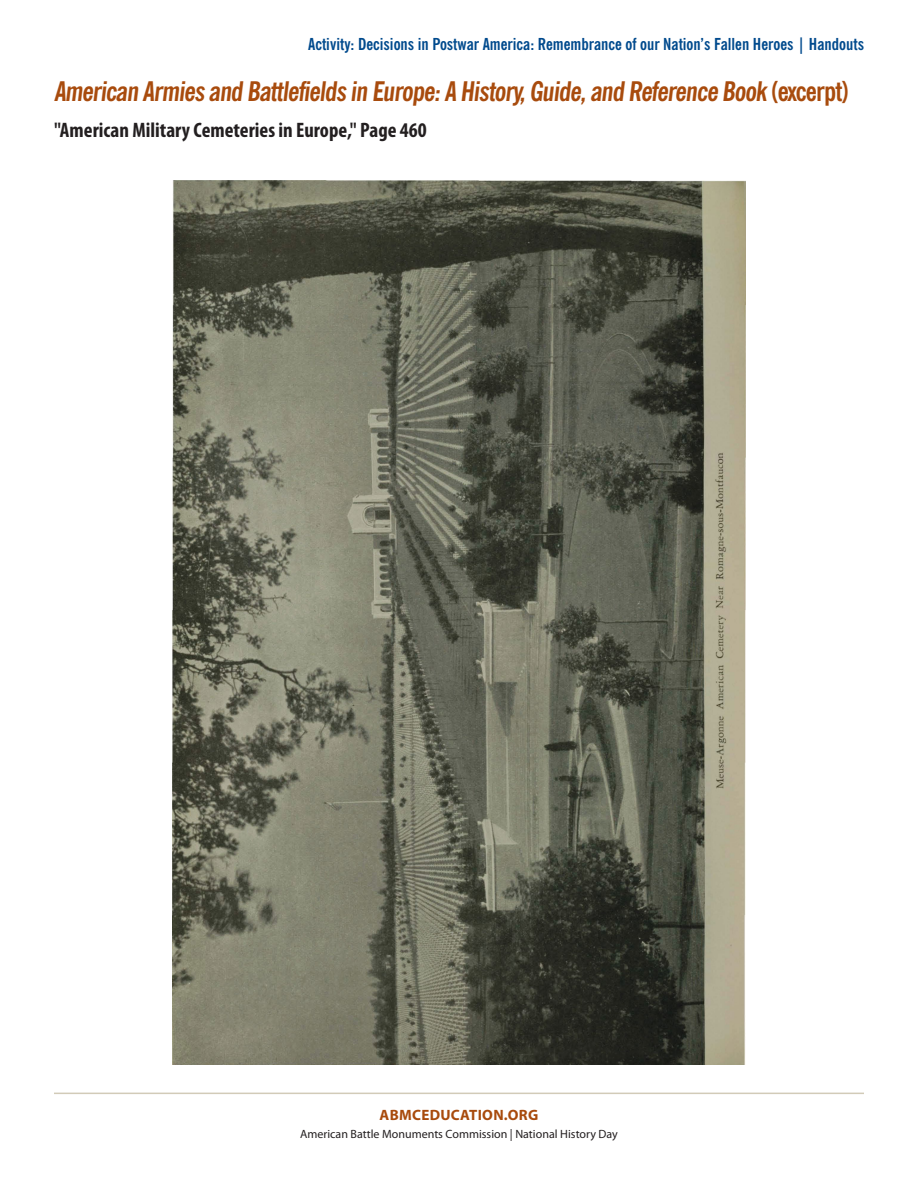
<style>
.page{position:relative;width:918px;height:1188px;background:#fff}
.page>*{position:absolute;margin:0;border:0;box-sizing:border-box;transform-origin:0 0}
.Subhead2{font:700 condensed 27px "News Gothic BT";letter-spacing:-.03em;color:#a84b0d}
.Subhead2-2{font:700 condensed 21px "Myriad Pro";color:#231f20}
.Running_Header{font:700 condensed 16.5px "News Gothic BT";color:#004a8d}
.RunningFooter{font:700 15px "Myriad Pro";letter-spacing:.02em;color:#a84b0d}
.RunningFooter-2{font:12px "Myriad Pro";color:#231f20}
</style>
<div class="page">
<hr style="left:54px;top:1093px;width:810px;height:1px;background:#d2cbb8">
<img style="left:172px;top:180px;width:574px;height:885px">
<p class="Running_Header" style="left:308px;top:34px;width:557px">Activity: Decisions in Postwar America: Remembrance of our Nation’s Fallen Heroes | Handouts</p>
<p class="Subhead2" style="left:54px;top:74px;width:797px">American Armies and Battlefields in Europe:A History,Guide,and Reference Book (excerpt)</p>
<p class="Subhead2-2" style="left:54px;top:117px;width:374px">"American Military Cemeteries in Europe," Page 460</p>
<p class="RunningFooter" style="left:380px;top:1106px;width:160px">ABMCEDUCATION.ORG</p>
<p class="RunningFooter-2" style="left:300px;top:1126px;width:319px">American Battle Monuments Commission | National History Day</p>
</div>
